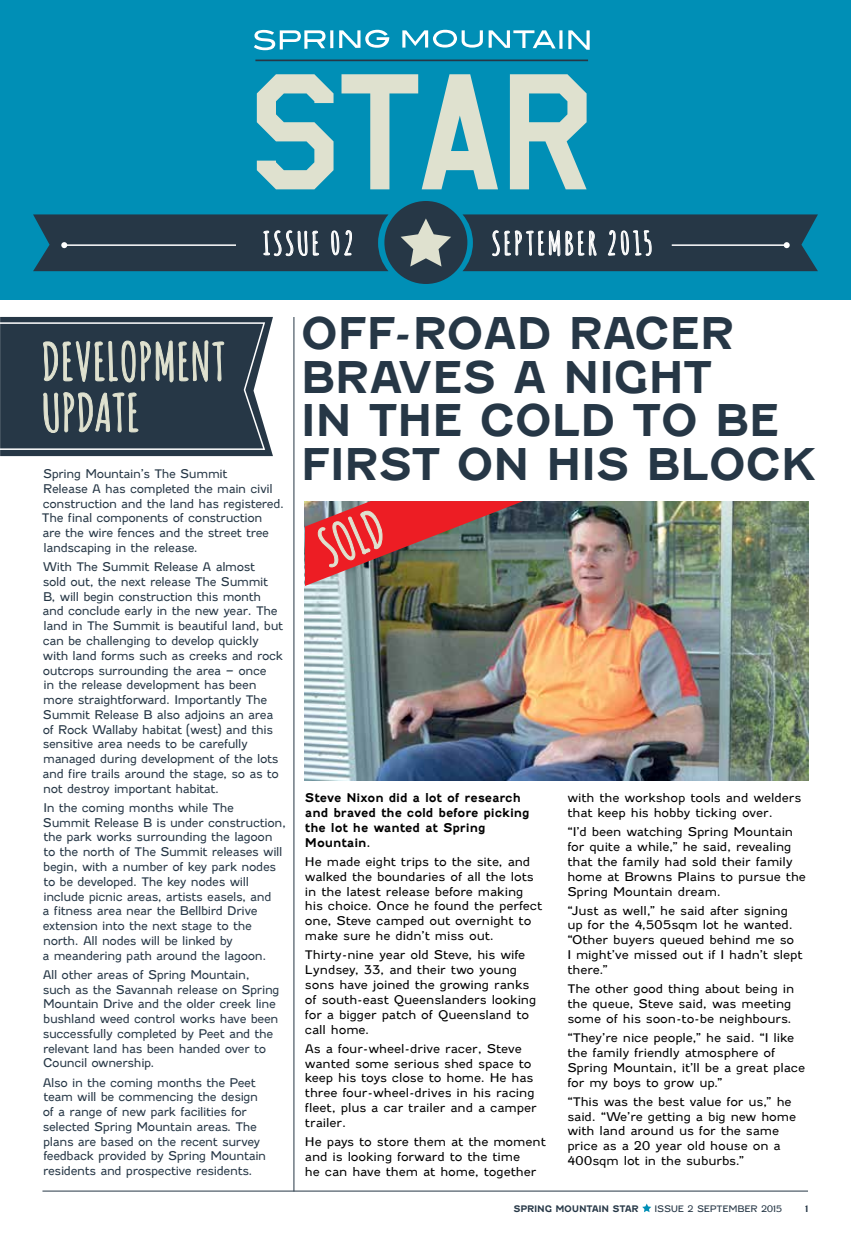
<style>
.page{position:relative;width:851px;height:1234px;background:#fff}
.page>*{position:absolute;margin:0;border:0;box-sizing:border-box;transform-origin:0 0}
.t1{font:191.7px "Amarillo USAF";color:#dfe1cf}
.t2{font:700 51px/51px "Amatic";letter-spacing:.05em;color:#dfe1cf}
.t3{font:700 43.5px/43.5px "Fenwick Rg";letter-spacing:-.03em;color:#263746}
.t4{font:700 31.5px "Amatic";letter-spacing:.12em;color:#fff}
.t5{font:12px/14.7px "Fenwick Lt";letter-spacing:-.03em;color:#263746;scale:.96 1}
.t6{font:12px/14.9px "Fenwick Lt";letter-spacing:-.01em;color:#000}
.t7{font:700 12px/14.9px "Fenwick Rg";letter-spacing:-.01em;color:#000}
.t8{font:700 9px "Fenwick Rg";letter-spacing:-.03em;color:#263746}
.t9{font:9px "Fenwick Lt";letter-spacing:-.03em;color:#263746}
</style>
<div class="page">
<svg style="left:0;top:317px;width:273px;height:140px"></svg>
<hr style="left:42px;top:1190px;width:765px;height:1px;background:#263746">
<div style="left:0;top:0;width:850px;height:299px;background:#008fb6"></div>
<hr style="left:293px;top:317px;width:1px;height:874px;background:#263746">
<svg style="left:642px;top:1203px;width:9px;height:8px"></svg>
<svg style="left:254px;top:30px;width:335px;height:20px"></svg>
<hr style="left:255px;top:59px;width:333px;height:2px;background:#263746">
<svg style="left:33px;top:214px;width:355px;height:57px"></svg>
<div style="left:384px;top:201px;width:83px;height:83px;background:#263746;border-radius:50%"></div>
<svg style="left:400px;top:218px;width:51px;height:48px"></svg>
<svg style="left:462px;top:214px;width:355px;height:57px"></svg>
<img style="left:305px;top:501px;width:503px;height:279px">
<img style="left:305px;top:501px;width:218px;height:85px">
<h1 class="t1" style="left:247px;top:36px;width:350px">STAR</h1>
<h3 class="t4" style="left:263px;top:221px;width:90px">ISSUE 02</h3>
<h3 class="t4" style="left:492px;top:221px;width:160px">SEPTEMBER 2015</h3>
<h2 class="t2" style="left:43px;top:334px;width:183px">DEVELOPMENT<br>UPDATE</h2>
<p class="t5" style="left:42px;top:466px;width:254px">Spring Mountain’s The Summit<br>Release A has completed the main civil construction and the land has registered.<br>The final components of construction<br>are the wire fences and the street tree landscaping in the release.</p>
<p class="t5" style="left:43px;top:559px;width:252px">With The Summit Release A almost<br>sold out, the next release The Summit B, will begin construction this month and conclude early in the new year. The land in The Summit is beautiful land, but can be challenging to develop quickly with land forms such as creeks and rock outcrops surrounding the area – once<br>in the release development has been more straightforward. Importantly The Summit Release B also adjoins an area of Rock Wallaby habitat (west) and this sensitive area needs to be carefully managed during development of the lots and fire trails around the stage, so as to not destroy important habitat.</p>
<p class="t5" style="left:43px;top:799px;width:255px">In the coming months while The<br>Summit Release B is under construction, the park works surrounding the lagoon to the north of The Summit releases will begin, with a number of key park nodes to be developed. The key nodes will include picnic areas, artists easels, and<br>a fitness area near the Bellbird Drive extension into the next stage to the north. All nodes will be linked by<br>a meandering path around the lagoon.</p>
<p class="t5" style="left:43px;top:966px;width:248px">All other areas of Spring Mountain, such as the Savannah release on Spring Mountain Drive and the older creek line bushland weed control works have been successfully completed by Peet and the relevant land has been handed over to Council ownership.</p>
<p class="t5" style="left:43px;top:1074px;width:234px">Also in the coming months the Peet team will be commencing the design of a range of new park facilities for selected Spring Mountain areas. The plans are based on the recent survey feedback provided by Spring Mountain residents and prospective residents.</p>
<h3 class="t3" style="left:300px;top:311px;width:518px">OFF-ROAD RACER<br>BRAVES A NIGHT<br>IN THE COLD TO BE<br>FIRST ON HIS BLOCK</h3>
<h2 class="t2" style="left:312px;top:523px;width:65px;rotate:-21deg">SOLD</h2>
<p class="t6" style="left:567px;top:790px;width:235px">with the workshop tools and welders that keep his hobby ticking over.</p>
<p class="t6" style="left:567px;top:824px;width:240px">“I’d been watching Spring Mountain for quite a while,” he said, revealing that the family had sold their family home at Browns Plains to pursue the Spring Mountain dream.</p>
<p class="t6" style="left:567px;top:902px;width:237px">“Just as well,” he said after signing up for the 4,505sqm lot he wanted. “Other buyers queued behind me so<br>I might’ve missed out if I hadn’t slept there.”</p>
<p class="t6" style="left:567px;top:981px;width:228px">The other good thing about being in the queue, Steve said, was meeting some of his soon-to-be neighbours.</p>
<p class="t6" style="left:567px;top:1029px;width:239px">“They’re nice people,” he said. “I like the family friendly atmosphere of Spring Mountain, it’ll be a great place for my boys to grow up.”</p>
<p class="t6" style="left:567px;top:1093px;width:230px">“This was the best value for us,” he said. “We’re getting a big new home with land around us for the same price as a 20 year old house on a<br>400sqm lot in the suburbs.”</p>
<p class="t8" style="left:513px;top:1203px;width:127px">SPRING MOUNTAIN STAR</p>
<p class="t9" style="left:654px;top:1203px;width:129px">ISSUE 2 SEPTEMBER 2015</p>
<p class="t8" style="left:805px;top:1203px;width:5px">1</p>
<p class="t7" style="left:305px;top:790px;width:226px">Steve Nixon did a lot of research and braved the cold before picking the lot he wanted at Spring<br>Mountain.</p>
<p class="t6" style="left:305px;top:854px;width:239px">He made eight trips to the site, and walked the boundaries of all the lots in the latest release before making his choice. Once he found the perfect one, Steve camped out overnight to make sure he didn’t miss out.</p>
<p class="t6" style="left:305px;top:947px;width:233px">Thirty-nine year old Steve, his wife<br>Lyndsey, 33, and their two young sons have joined the growing ranks of south-east Queenslanders looking for a bigger patch of Queensland to call home.</p>
<p class="t6" style="left:305px;top:1040px;width:233px">As a four-wheel-drive racer, Steve wanted some serious shed space to keep his toys close to home. He has three four-wheel-drives in his racing fleet, plus a car trailer and a camper trailer.</p>
<p class="t6" style="left:305px;top:1133px;width:242px">He pays to store them at the moment and is looking forward to the time<br>he can have them at home, together</p>
</div>
